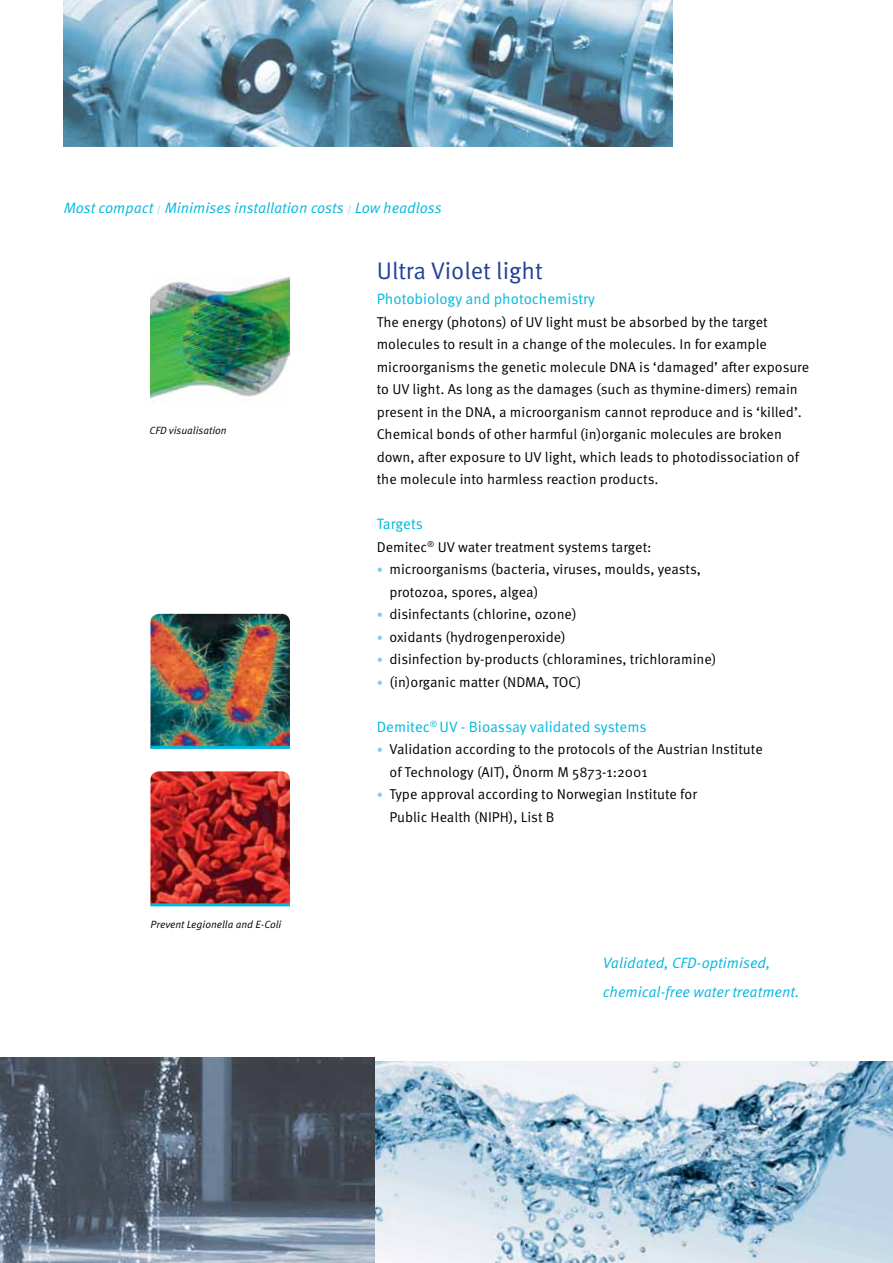
<style>
.page{position:relative;width:893px;height:1263px;background:#fff}
.page>*{position:absolute;margin:0;border:0;box-sizing:border-box;transform-origin:0 0}
.t1{font:24px "Meta OT Norm";color:#21409a}
.t2{font:15px/28.5px "Meta OT Norm Ita";color:#00b8de}
.t3{font:15px "Meta OT Norm";color:#00b8de}
.t4{font:14.25px/22.5px "Meta OT Norm";color:#000}
.t5{font:10.5px "Meta OT Norm Ita";color:#000}
.s1{font-family:"Meta OT Norm";font-size:10.5px;color:#91d7ec}
.s2{font-size:12px;color:#78d0e9}
</style>
<div class="page">
<img style="left:64px;top:0;width:609px;height:147px">
<img style="left:150px;top:275px;width:140px;height:124px">
<img style="left:150px;top:614px;width:140px;height:132px">
<hr style="left:150px;top:746px;width:140px;height:3px;background:#00b8de">
<img style="left:150px;top:771px;width:140px;height:132px">
<hr style="left:150px;top:903px;width:140px;height:3px;background:#00b8de">
<img style="left:374px;top:1061px;width:519px;height:202px">
<img style="left:0;top:1058px;width:374px;height:205px">
<p class="t2" style="left:64px;top:194px;width:379px">Most compact <span class="s1">/</span> Minimises installation costs <span class="s1">/</span> Low headloss</p>
<p class="t5" style="left:150px;top:424px;width:79px">CFD visualisation</p>
<p class="t5" style="left:151px;top:918px;width:132px">Prevent Legionella and E-Coli</p>
<h1 class="t1" style="left:377px;top:256px;width:168px">Ultra Violet light</h1>
<p class="t3" style="left:377px;top:290px;width:220px">Photobiology and photochemistry</p>
<p class="t4" style="left:377px;top:311px;width:434px">The energy (photons) of UV light must be absorbed by the target molecules to result in a change of the molecules. In for example microorganisms the genetic molecule DNA is ‘damaged’ after exposure to UV light. As long as the damages (such as thymine-dimers) remain present in the DNA, a microorganism cannot reproduce and is ‘killed’.<br>Chemical bonds of other harmful (in)organic molecules are broken down, after exposure to UV light, which leads to photodissociation of the molecule into harmless reaction products.</p>
<p class="t3" style="left:377px;top:515px;width:48px">Targets</p>
<p class="t4" style="left:377px;top:536px;width:276px">Demitec<sup>®</sup> UV water treatment systems target:</p>
<p class="t4" style="left:389px;top:558px;width:313px;text-indent:-13px"><span class="s2">•</span> microorganisms (bacteria, viruses, moulds, yeasts, protozoa, spores, algea)</p>
<p class="t4" style="left:377px;top:603px;width:201px"><span class="s2">•</span> disinfectants (chlorine, ozone)</p>
<p class="t4" style="left:377px;top:626px;width:191px"><span class="s2">•</span> oxidants (hydrogenperoxide)</p>
<p class="t4" style="left:377px;top:648px;width:341px"><span class="s2">•</span> disinfection by-products (chloramines, trichloramine)</p>
<p class="t4" style="left:377px;top:671px;width:206px"><span class="s2">•</span> (in)organic matter (NDMA, TOC)</p>
<p class="t3" style="left:377px;top:717px;width:271px">Demitec<sup>®</sup> UV - Bioassay validated systems</p>
<p class="t4" style="left:389px;top:738px;width:375px;text-indent:-13px"><span class="s2">•</span> Validation according to the protocols of the Austrian Institute of Technology (AIT), önorm M 5873-1:2001</p>
<p class="t4" style="left:389px;top:783px;width:309px;text-indent:-13px"><span class="s2">•</span> Type approval according to Norwegian Institute for<br>Public Health (NIPH), List B</p>
<p class="t2" style="left:603px;top:949px;width:198px">Validated, CFD-optimised, chemical-free water treatment.</p>
</div>
